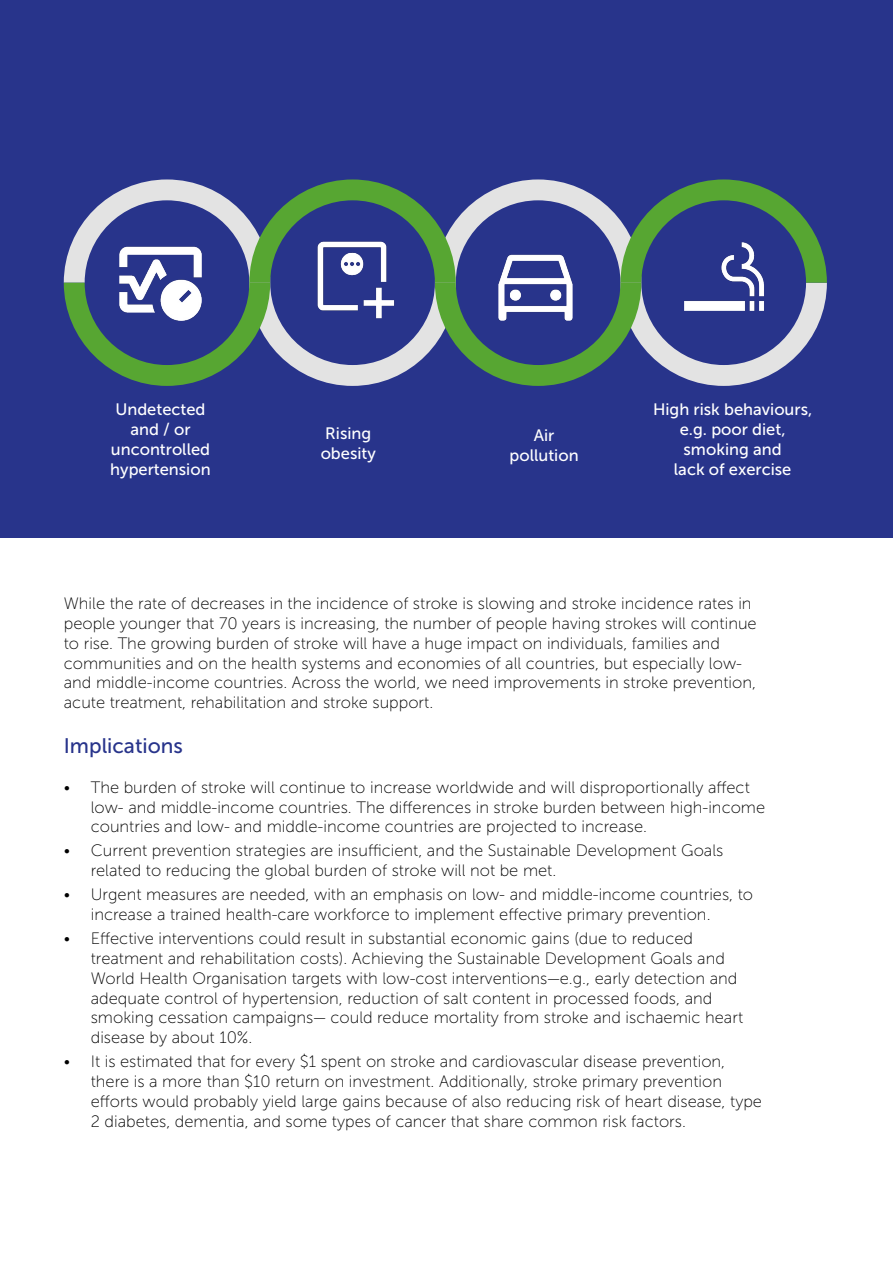
<style>
.page{position:relative;width:893px;height:1263px;background:#fff}
.page>*{position:absolute;margin:0;border:0;box-sizing:border-box;transform-origin:0 0}
.t1{font:21px "Museo Sans 500";color:#28348b}
.t2{font:16.5px/19.8px "Museo Sans 100";color:#000}
.t3{font:16.5px/19.8px "Museo Sans 500";color:#fff;text-align:center}
</style>
<div class="page">
<div style="left:0;top:0;width:893px;height:538px;background:#28348b"></div>
<svg style="left:64px;top:179px;width:763px;height:207px"></svg>
<img style="left:113px;top:231px;width:95px;height:97px">
<img style="left:676px;top:235px;width:96px;height:95px">
<img style="left:308px;top:231px;width:88px;height:90px">
<img style="left:488px;top:235px;width:96px;height:98px">
<p class="t3" style="left:110px;top:400px;width:102px">Undetected and / or uncontrolled hypertension</p>
<p class="t3" style="left:653px;top:400px;width:161px">High risk behaviours, e.g. poor diet, smoking and<br>lack of exercise</p>
<p class="t3" style="left:321px;top:424px;width:57px;text-align:left">Rising obesity</p>
<p class="t3" style="left:509px;top:426px;width:71px">Air pollution</p>
<p class="t2" style="left:64px;top:594px;width:694px">While the rate of decreases in the incidence of stroke is slowing and stroke incidence rates in people younger that 70 years is increasing, the number of people having strokes will continue to rise. The growing burden of stroke will have a huge impact on individuals, families and communities and on the health systems and economies of all countries, but especially low&shy;and middle-income countries. Across the world, we need improvements in stroke prevention, acute treatment, rehabilitation and stroke support.</p>
<p class="t1" style="left:64px;top:734px;width:121px">Implications</p>
<p class="t2" style="left:91px;top:777px;width:676px;text-indent:-27px">• The burden of stroke will continue to increase worldwide and will disproportionally affect low- and middle-income countries. The differences in stroke burden between high-income countries and low- and middle-income countries are projected to increase.</p>
<p class="t2" style="left:91px;top:841px;width:634px;text-indent:-27px">• Current prevention strategies are insufficient, and the Sustainable Development Goals related to reducing the global burden of stroke will not be met.</p>
<p class="t2" style="left:91px;top:885px;width:664px;text-indent:-27px">• Urgent measures are needed, with an emphasis on low- and middle-income countries, to increase a trained health-care workforce to implement effective primary prevention.</p>
<p class="t2" style="left:91px;top:929px;width:654px;text-indent:-27px">• Effective interventions could result in substantial economic gains (due to reduced treatment and rehabilitation costs). Achieving the Sustainable Development Goals and World Health Organisation targets with low-cost interventions—e.g., early detection and adequate control of hypertension, reduction of salt content in processed foods, and smoking cessation campaigns— could reduce mortality from stroke and ischaemic heart disease by about 10%.</p>
<p class="t2" style="left:91px;top:1052px;width:673px;text-indent:-27px">• It is estimated that for every $1 spent on stroke and cardiovascular disease prevention, there is a more than $10 return on investment. Additionally, stroke primary prevention efforts would probably yield large gains because of also reducing risk of heart disease, type 2 diabetes, dementia, and some types of cancer that share common risk factors.</p>
</div>
